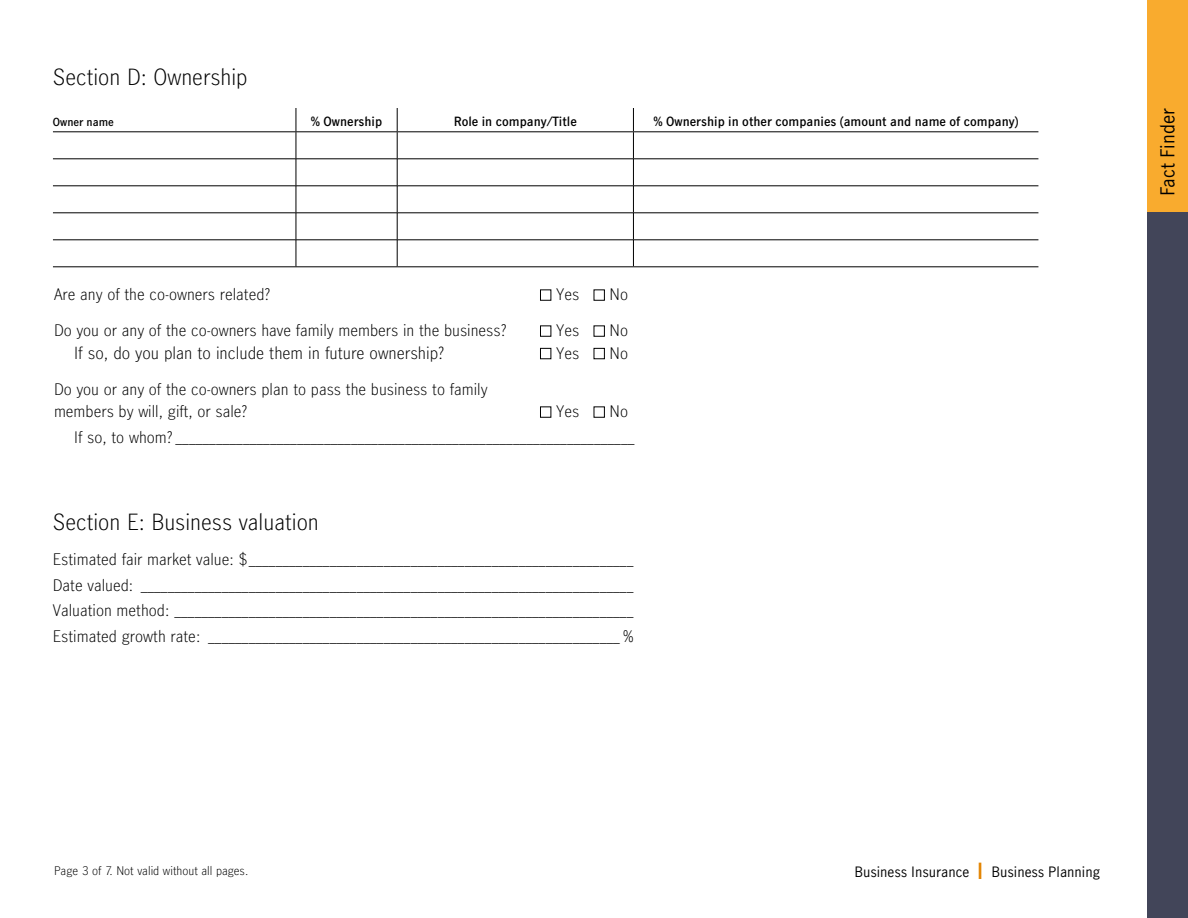
<style>
.page{position:relative;width:1188px;height:918px;background:#fff}
.page>*{position:absolute;margin:0;border:0;box-sizing:border-box;transform-origin:0 0}
.t1{font:300 21px "Manulife JH Sans";color:#000}
.t2{font:18px "Manulife JH Sans";color:#000}
.t3{font:300 15.75px "Manulife JH Sans";color:#000}
.t4{font:300 15px/25.5px "Manulife JH Sans";color:#000}
.t5{font:13.5px "Manulife JH Sans";color:#000}
.t6{font:600 12px "Manulife JH Sans";color:#000}
.t7{font:300 11.25px "Manulife JH Sans";color:#000}
.t8{font:600 10.5px "Manulife JH Sans";color:#000}
.s1{font-weight:600;font-size:21px;color:#e38400}
</style>
<div class="page">
<div style="left:1148px;top:0;width:40px;height:918px;background:#424559"></div>
<div style="left:1148px;top:0;width:40px;height:212px;background:#f9ab2e"></div>
<svg style="left:397px;top:108px;width:1px;height:158px"></svg>
<svg style="left:633px;top:108px;width:1px;height:158px"></svg>
<hr style="left:53px;top:159px;width:243px;height:1px;background:#000">
<hr style="left:296px;top:159px;width:101px;height:1px;background:#000">
<hr style="left:397px;top:159px;width:236px;height:1px;background:#000">
<hr style="left:633px;top:159px;width:405px;height:1px;background:#000">
<hr style="left:53px;top:186px;width:243px;height:1px;background:#000">
<hr style="left:296px;top:186px;width:101px;height:1px;background:#000">
<hr style="left:397px;top:186px;width:236px;height:1px;background:#000">
<hr style="left:633px;top:186px;width:405px;height:1px;background:#000">
<hr style="left:53px;top:213px;width:243px;height:1px;background:#000">
<hr style="left:296px;top:213px;width:101px;height:1px;background:#000">
<hr style="left:397px;top:213px;width:236px;height:1px;background:#000">
<hr style="left:633px;top:213px;width:405px;height:1px;background:#000">
<svg style="left:296px;top:108px;width:1px;height:158px"></svg>
<hr style="left:53px;top:266px;width:243px;height:1px;background:#000">
<hr style="left:296px;top:266px;width:101px;height:1px;background:#000">
<hr style="left:397px;top:266px;width:236px;height:1px;background:#000">
<hr style="left:633px;top:266px;width:405px;height:1px;background:#000">
<hr style="left:53px;top:131px;width:243px;height:1px;background:#000">
<hr style="left:296px;top:131px;width:101px;height:1px;background:#000">
<hr style="left:397px;top:131px;width:236px;height:1px;background:#000">
<hr style="left:633px;top:131px;width:405px;height:1px;background:#000">
<hr style="left:53px;top:240px;width:243px;height:1px;background:#000">
<hr style="left:296px;top:240px;width:101px;height:1px;background:#000">
<hr style="left:397px;top:240px;width:236px;height:1px;background:#000">
<hr style="left:633px;top:240px;width:405px;height:1px;background:#000">
<h1 class="t1" style="left:53px;top:62px;width:196px">Section D: Ownership</h1>
<p class="t8" style="left:53px;top:114px;width:63px">Owner name</p>
<p class="t6" style="left:311px;top:113px;width:73px">% Ownership</p>
<p class="t6" style="left:454px;top:113px;width:125px">Role in company/Title</p>
<p class="t6" style="left:653px;top:113px;width:367px">% Ownership in other companies (amount and name of company)</p>
<p class="t4" style="left:54px;top:281px;width:218px">Are any of the co-owners related?</p>
<p class="t4" style="left:540px;top:281px;width:90px">■ Yes ■ No</p>
<p class="t4" style="left:54px;top:317px;width:454px">Do you or any of the co-owners have family members in the business?</p>
<p class="t4" style="left:540px;top:317px;width:90px">■ Yes ■ No</p>
<p class="t3" style="left:74px;top:341px;width:372px">If so, do you plan to include them in future ownership?</p>
<p class="t4" style="left:540px;top:340px;width:90px">■ Yes ■ No</p>
<p class="t4" style="left:54px;top:377px;width:435px;line-height:22.5px">Do you or any of the co-owners plan to pass the business to family members by will, gift, or sale?</p>
<p class="t4" style="left:74px;top:398px;width:562px;text-indent:466px">■ Yes ■ No<br>If so, to whom? ____________________________________________________________________</p>
<h1 class="t1" style="left:53px;top:507px;width:267px">Section E: Business valuation</h1>
<p class="t4" style="left:53px;top:546px;width:582px;text-align:justify">Estimated fair market value: $_________________________________________________________ Date valued: _________________________________________________________________________ Valuation method: ____________________________________________________________________ Estimated growth rate: _____________________________________________________________ %</p>
<p class="t2" style="left:1155px;top:196px;width:89px;rotate:-90deg">Fact Finder</p>
<p class="t7" style="left:54px;top:862px;width:196px">Page 3 of 7. Not valid without all pages.</p>
<p class="t5" style="left:854px;top:862px;width:247px">Business Insurance <span class="s1">I</span> Business Planning</p>
</div>
